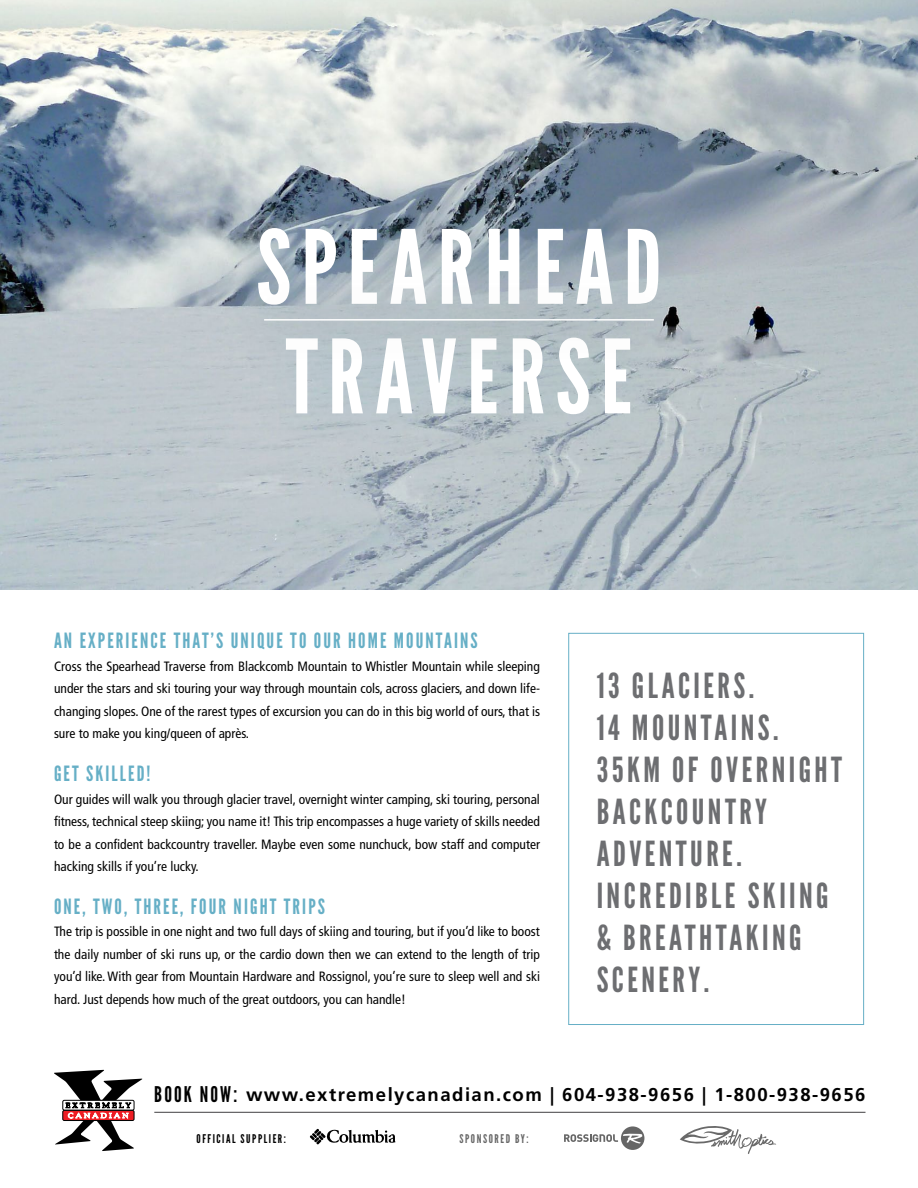
<style>
.page{position:relative;width:918px;height:1188px;background:#fff}
.page>*{position:absolute;margin:0;border:0;box-sizing:border-box;transform-origin:0 0}
.t1{font:102px/109.5px "League Gothic";letter-spacing:.1em;color:#fff}
.t2{font:34.5px/42px "League Gothic";letter-spacing:.1em;color:#6d6e71}
.t3{font:21px "League Gothic";letter-spacing:.1em;color:#66afc6}
.t4{font:700 18.6px "Frutiger LT Std";letter-spacing:.08em;color:#000}
.t5{font:condensed 13.5px/22.5px "Frutiger LT Std";color:#000;text-align:justify}
.t6{font:12px "League Gothic";letter-spacing:.13em;color:#000}
.s1{font-family:"League Gothic";font-weight:400;font-size:21.6px}
</style>
<div class="page">
<svg style="left:54px;top:1070px;width:88px;height:81px"></svg>
<hr style="left:154px;top:1112px;width:712px;height:1px;background:#414042">
<svg style="left:310px;top:1129px;width:85px;height:16px"></svg>
<svg style="left:564px;top:1126px;width:80px;height:24px"></svg>
<svg style="left:680px;top:1126px;width:96px;height:28px"></svg>
<img style="left:0;top:0;width:918px;height:589px">
<div style="left:568px;top:633px;width:296px;height:392px;border:1px solid #66afc6"></div>
<div style="left:208px;top:177px;width:502px;height:288px;background:#66afc6;opacity:.23"></div>
<div style="left:233px;top:274px;width:452px;height:92px;background:#000;opacity:.75"></div>
<hr style="left:264px;top:319px;width:390px;height:2px;background:#fff">
<h1 class="t1" style="left:256px;top:213px;width:407px">SPEARHEAD<br>TRAVERSE</h1>
<h3 class="t3" style="left:54px;top:628px;width:425px">AN EXPERIENCE THAT’S UNIQUE TO OUR HOME MOUNTAINS</h3>
<p class="t5" style="left:54px;top:655px;width:488px">Cross the Spearhead Traverse from Blackcomb Mountain to Whistler Mountain while sleeping under the stars and ski touring your way through mountain cols, across glaciers, and down life&shy;changing slopes. One of the rarest types of excursion you can do in this big world of ours, that is sure to make you king/queen of après.</p>
<h3 class="t3" style="left:54px;top:761px;width:98px">GET SKILLED!</h3>
<p class="t5" style="left:54px;top:788px;width:488px">Our guides will walk you through glacier travel, overnight winter camping, ski touring, personal fitness, technical steep skiing; you name it! This trip encompasses a huge variety of skills needed to be a confident backcountry traveller. Maybe even some nunchuck, bow staff and computer hacking skills if you’re lucky.</p>
<h3 class="t3" style="left:54px;top:894px;width:273px">ONE, TWO, THREE, FOUR NIGHT TRIPS</h3>
<p class="t5" style="left:54px;top:921px;width:488px">The trip is possible in one night and two full days of skiing and touring, but if you’d like to boost the daily number of ski runs up, or the cardio down then we can extend to the length of trip you’d like. With gear from Mountain Hardware and Rossignol, you’re sure to sleep well and ski hard. Just depends how much of the great outdoors, you can handle!</p>
<h2 class="t2" style="left:597px;top:664px;width:247px">13 GLACIERS.<br>14 MOUNTAINS.<br>35KM OF OVERNIGHT<br>BACKCOUNTRY<br>ADVENTURE.<br>INCREDIBLE SKIING &amp; BREATHTAKING<br>SCENERY.</h2>
<h3 class="t4" style="left:154px;top:1083px;width:713px"><span class="s1">BOOK NOW:</span> www.extremelycanadian.com | 604-938-9656 | 1-800-938-9656</h3>
<p class="t6" style="left:197px;top:1132px;width:91px">OFFICIAL SUPPLIER:</p>
<p class="t6" style="left:460px;top:1132px;width:71px">SPONSORED BY:</p>
</div>
